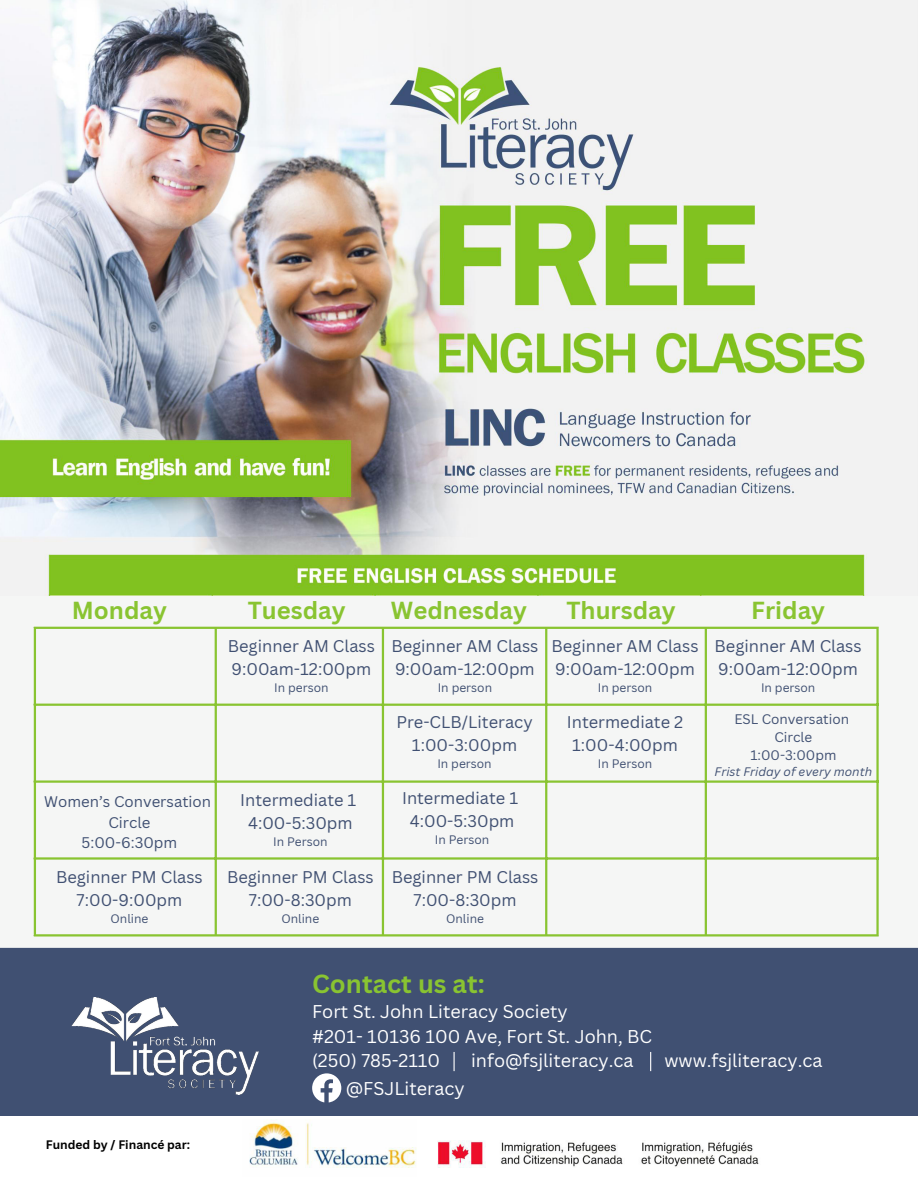
<style>
.page{position:relative;width:918px;height:1188px;background:#f5f6f5}
.page>*{position:absolute;margin:0;border:0;box-sizing:border-box;transform-origin:0 0}
.t1{font:700 25.5px "Canva Sans";color:#89c431}
.t2{font:700 24px "Canva Sans";color:#89c431}
.t3{font:18px "Canva Sans";color:#fff}
.t4{font:16.5px "Canva Sans";color:#405072}
.t5{font:15px "Canva Sans";color:#405072}
.t6{font:13.5px "Canva Sans";color:#405072}
.t7{font:12px "Canva Sans";color:#405072}
.t8{font:italic 12px "Canva Sans";color:#405072}
.t9{font:700 12px "Canva Sans";color:#000}
</style>
<div class="page">
<img style="left:0;top:0;width:868px;height:596px">
<hr style="left:34px;top:629px;width:2px;height:305px;background:#89c431">
<hr style="left:215px;top:629px;width:2px;height:305px;background:#89c431">
<hr style="left:382px;top:629px;width:2px;height:305px;background:#89c431">
<hr style="left:545px;top:629px;width:2px;height:305px;background:#89c431">
<hr style="left:705px;top:629px;width:2px;height:305px;background:#89c431">
<hr style="left:876px;top:629px;width:3px;height:305px;background:#89c431">
<hr style="left:34px;top:627px;width:845px;height:2px;background:#89c431">
<hr style="left:34px;top:704px;width:845px;height:2px;background:#89c431">
<hr style="left:34px;top:780px;width:845px;height:3px;background:#89c431">
<hr style="left:34px;top:857px;width:845px;height:3px;background:#89c431">
<hr style="left:34px;top:934px;width:845px;height:3px;background:#89c431">
<div style="left:0;top:1109px;width:918px;height:79px;background:#fff"></div>
<div style="left:0;top:948px;width:918px;height:168px;background:#405072"></div>
<img style="left:72px;top:998px;width:187px;height:97px">
<svg style="left:454px;top:1052px;width:1px;height:19px"></svg>
<svg style="left:650px;top:1052px;width:1px;height:19px"></svg>
<svg style="left:312px;top:1073px;width:29px;height:29px"></svg>
<img style="left:249px;top:1121px;width:510px;height:47px">
<p class="t2" style="left:72px;top:594px;width:97px">Monday</p>
<p class="t2" style="left:248px;top:594px;width:100px">Tuesday</p>
<p class="t2" style="left:391px;top:594px;width:138px">Wednesday</p>
<p class="t2" style="left:566px;top:594px;width:111px">Thursday</p>
<p class="t2" style="left:751px;top:594px;width:75px">Friday</p>
<p class="t4" style="left:228px;top:635px;width:149px">Beginner AM Class</p>
<p class="t4" style="left:232px;top:658px;width:141px">9:00am-12:00pm</p>
<p class="t7" style="left:274px;top:679px;width:56px">In person</p>
<p class="t4" style="left:391px;top:635px;width:149px">Beginner AM Class</p>
<p class="t4" style="left:395px;top:658px;width:141px">9:00am-12:00pm</p>
<p class="t7" style="left:438px;top:679px;width:56px">In person</p>
<p class="t4" style="left:551px;top:635px;width:149px">Beginner AM Class</p>
<p class="t4" style="left:555px;top:658px;width:141px">9:00am-12:00pm</p>
<p class="t7" style="left:598px;top:679px;width:56px">In person</p>
<p class="t4" style="left:715px;top:635px;width:149px">Beginner AM Class</p>
<p class="t4" style="left:718px;top:658px;width:141px">9:00am-12:00pm</p>
<p class="t7" style="left:761px;top:679px;width:56px">In person</p>
<p class="t5" style="left:44px;top:791px;width:168px">Women’s Conversation</p>
<p class="t5" style="left:108px;top:812px;width:44px">Circle</p>
<p class="t5" style="left:82px;top:832px;width:97px">5:00-6:30pm</p>
<p class="t4" style="left:56px;top:865px;width:148px">Beginner PM Class</p>
<p class="t4" style="left:77px;top:888px;width:107px">7:00-9:00pm</p>
<p class="t7" style="left:111px;top:910px;width:39px">Online</p>
<p class="t4" style="left:240px;top:788px;width:118px">Intermediate 1</p>
<p class="t4" style="left:248px;top:811px;width:106px">4:00-5:30pm</p>
<p class="t7" style="left:273px;top:833px;width:56px">In Person</p>
<p class="t4" style="left:227px;top:865px;width:148px">Beginner PM Class</p>
<p class="t4" style="left:249px;top:888px;width:105px">7:00-8:30pm</p>
<p class="t7" style="left:281px;top:910px;width:39px">Online</p>
<p class="t4" style="left:396px;top:710px;width:138px">Pre-CLB/Literacy</p>
<p class="t4" style="left:412px;top:733px;width:107px">1:00-3:00pm</p>
<p class="t7" style="left:437px;top:755px;width:56px">In person</p>
<p class="t4" style="left:402px;top:786px;width:118px">Intermediate 1</p>
<p class="t4" style="left:410px;top:809px;width:106px">4:00-5:30pm</p>
<p class="t7" style="left:435px;top:831px;width:56px">In Person</p>
<p class="t4" style="left:392px;top:865px;width:148px">Beginner PM Class</p>
<p class="t4" style="left:414px;top:888px;width:105px">7:00-8:30pm</p>
<p class="t7" style="left:446px;top:910px;width:39px">Online</p>
<p class="t4" style="left:567px;top:710px;width:118px">Intermediate 2</p>
<p class="t4" style="left:572px;top:733px;width:107px">1:00-4:00pm</p>
<p class="t7" style="left:598px;top:755px;width:56px">In Person</p>
<p class="t6" style="left:734px;top:710px;width:116px">ESL Conversation</p>
<p class="t6" style="left:775px;top:728px;width:39px">Circle</p>
<p class="t6" style="left:750px;top:746px;width:88px">1:00-3:00pm</p>
<p class="t8" style="left:715px;top:763px;width:159px">Frist Friday of every month</p>
<p class="t9" style="left:46px;top:1137px;width:146px">Funded by / Financé par:</p>
<p class="t1" style="left:312px;top:965px;width:174px">Contact us at:</p>
<p class="t3" style="left:312px;top:999px;width:257px">Fort St. John Literacy Society</p>
<p class="t3" style="left:312px;top:1023px;width:342px">#201- 10136 100 Ave, Fort St. John, BC</p>
<p class="t3" style="left:312px;top:1048px;width:130px">(250) 785-2110</p>
<p class="t3" style="left:471px;top:1048px;width:164px">info@fsjliteracy.ca</p>
<p class="t3" style="left:665px;top:1048px;width:160px">www.fsjliteracy.ca</p>
<p class="t3" style="left:346px;top:1075px;width:121px">@FSJLiteracy</p>
</div>
